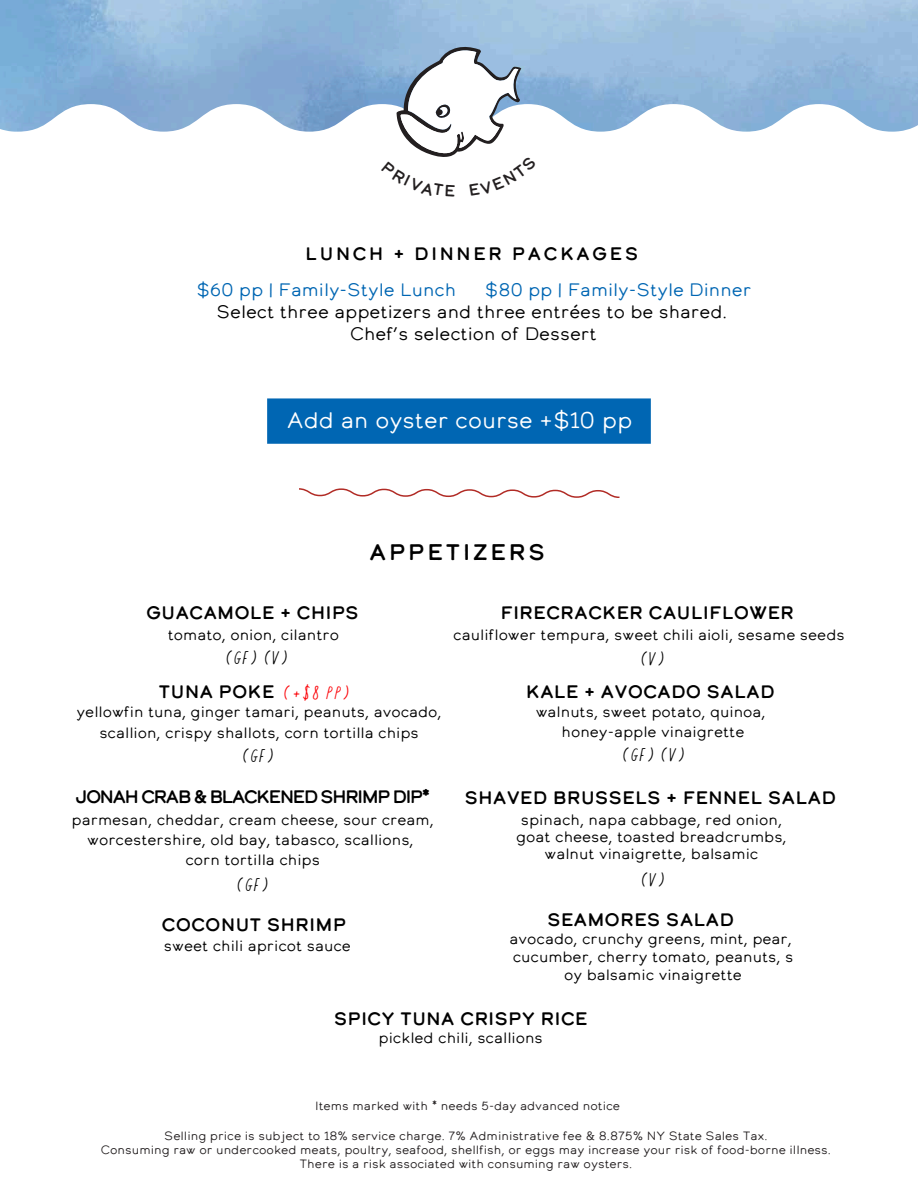
<style>
.page{position:relative;width:918px;height:1188px;background:#fff}
.page>*{position:absolute;margin:0;border:0;box-sizing:border-box;transform-origin:0 0}
.t1{font:22.5px "Calder LC";color:#fff}
.t2{font:22.5px "Calder Dark";letter-spacing:.1em;color:#000}
.t3{font:18px "Calder Dark";color:#000}
.t4{font:18px "Calder LC";color:#000}
.t5{font:18px "Calder LC";color:#0066b3}
.t6{font:18px "Calder Dark";letter-spacing:-.1em;color:#000}
.t7{font:18px "Calder Script";color:#000}
.t8{font:18px "Calder Dark";letter-spacing:.12em;color:#000}
.t9{font:18px "Calder Script";color:#fb0207}
.t10{font:15px/20.2px "Calder LC";color:#000;text-align:center}
.t11{font:12px "Calder LC";color:#231f20}
</style>
<div class="page">
<svg style="left:299px;top:488px;width:320px;height:10px"></svg>
<img style="left:0;top:0;width:918px;height:132px">
<div style="left:267px;top:398px;width:384px;height:46px;background:#0066b3"></div>
<svg style="left:381px;top:47px;width:156px;height:110px"></svg>
<h4 class="t8" style="left:305px;top:246px;width:335px">LUNCH + DINNER PACKAGES</h4>
<h4 class="t5" style="left:196px;top:283px;width:261px">$60 pp | Family-Style Lunch</h4>
<h4 class="t5" style="left:485px;top:283px;width:268px">$80 pp | Family-Style Dinner</h4>
<h4 class="t4" style="left:217px;top:305px;width:512px">Select three appetizers and three entrées to be shared.</h4>
<h2 class="t4" style="left:350px;top:326px;width:248px">Chef’s selection of Dessert</h2>
<p class="t1" style="left:287px;top:411px;width:347px">Add an oyster course +$10 pp</p>
<h1 class="t2" style="left:369px;top:543px;width:178px">APPETIZERS</h1>
<h5 class="t3" style="left:146px;top:605px;width:214px">GUACAMOLE + CHIPS</h5>
<h3 class="t7" style="left:225px;top:651px;width:65px">(GF) (V)</h3>
<h3 class="t10" style="left:168px;top:627px;width:173px">tomato, onion, cilantro</h3>
<h3 class="t3" style="left:500px;top:605px;width:295px">FIRECRACKER CAULIFLOWER</h3>
<p class="t7" style="left:640px;top:652px;width:27px">(V)</p>
<h5 class="t10" style="left:453px;top:627px;width:393px">cauliflower tempura, sweet chili aioli, sesame seeds</h5>
<h3 class="t3" style="left:159px;top:684px;width:118px">TUNA POKE</h3>
<h3 class="t9" style="left:283px;top:686px;width:69px">(+$8 PP)</h3>
<h3 class="t3" style="left:526px;top:684px;width:250px">KALE + AVOCADO SALAD</h3>
<h5 class="t10" style="left:77px;top:704px;width:367px">yellowfin tuna, ginger tamari, peanuts, avocado, scallion, crispy shallots, corn tortilla chips</h5>
<h5 class="t10" style="left:536px;top:703px;width:231px">walnuts, sweet potato, quinoa, honey-apple vinaigrette</h5>
<h3 class="t7" style="left:242px;top:749px;width:34px">(GF)</h3>
<h3 class="t7" style="left:622px;top:749px;width:65px">(GF) (V)</h3>
<h5 class="t6" style="left:75px;top:789px;width:357px">JONAH CRAB &amp; BLACKENED SHRIMP DIP*</h5>
<p class="t10" style="left:72px;top:811px;width:364px">parmesan, cheddar, cream cheese, sour cream, worcestershire, old bay, tabasco, scallions, corn tortilla chips</p>
<h3 class="t3" style="left:465px;top:790px;width:373px">SHAVED BRUSSELS + FENNEL SALAD</h3>
<h5 class="t10" style="left:516px;top:813px;width:272px;line-height:16.8px">spinach, napa cabbage, red onion, goat cheese, toasted breadcrumbs, walnut vinaigrette, balsamic</h5>
<p class="t7" style="left:236px;top:878px;width:34px">(GF)</p>
<h3 class="t7" style="left:640px;top:873px;width:27px">(V)</h3>
<p class="t3" style="left:162px;top:917px;width:186px">COCONUT SHRIMP</p>
<p class="t10" style="left:164px;top:937px;width:189px">sweet chili apricot sauce</p>
<h5 class="t3" style="left:547px;top:912px;width:188px">SEAMORES SALAD</h5>
<h3 class="t10" style="left:510px;top:931px;width:285px;line-height:18px">avocado, crunchy greens, mint, pear, cucumber, cherry tomato, peanuts, s oy balsamic vinaigrette</h3>
<h3 class="t3" style="left:334px;top:1010px;width:256px">SPICY TUNA CRISPY RICE</h3>
<h3 class="t10" style="left:379px;top:1029px;width:166px">pickled chili, scallions</h3>
<p class="t11" style="left:315px;top:1101px;width:307px">Items marked with * needs 5-day advanced notice</p>
<h5 class="t11" style="left:164px;top:1131px;width:605px">Selling price is subject to 18% service charge. 7% Administrative fee &amp; 8.875% NY State Sales Tax.</h5>
<h3 class="t11" style="left:101px;top:1145px;width:732px">Consuming raw or undercooked meats, poultry, seafood, shellfish, or eggs may increase your risk of food-borne illness.</h3>
<h5 class="t11" style="left:299px;top:1159px;width:334px">There is a risk associated with consuming raw oysters.</h5>
</div>
